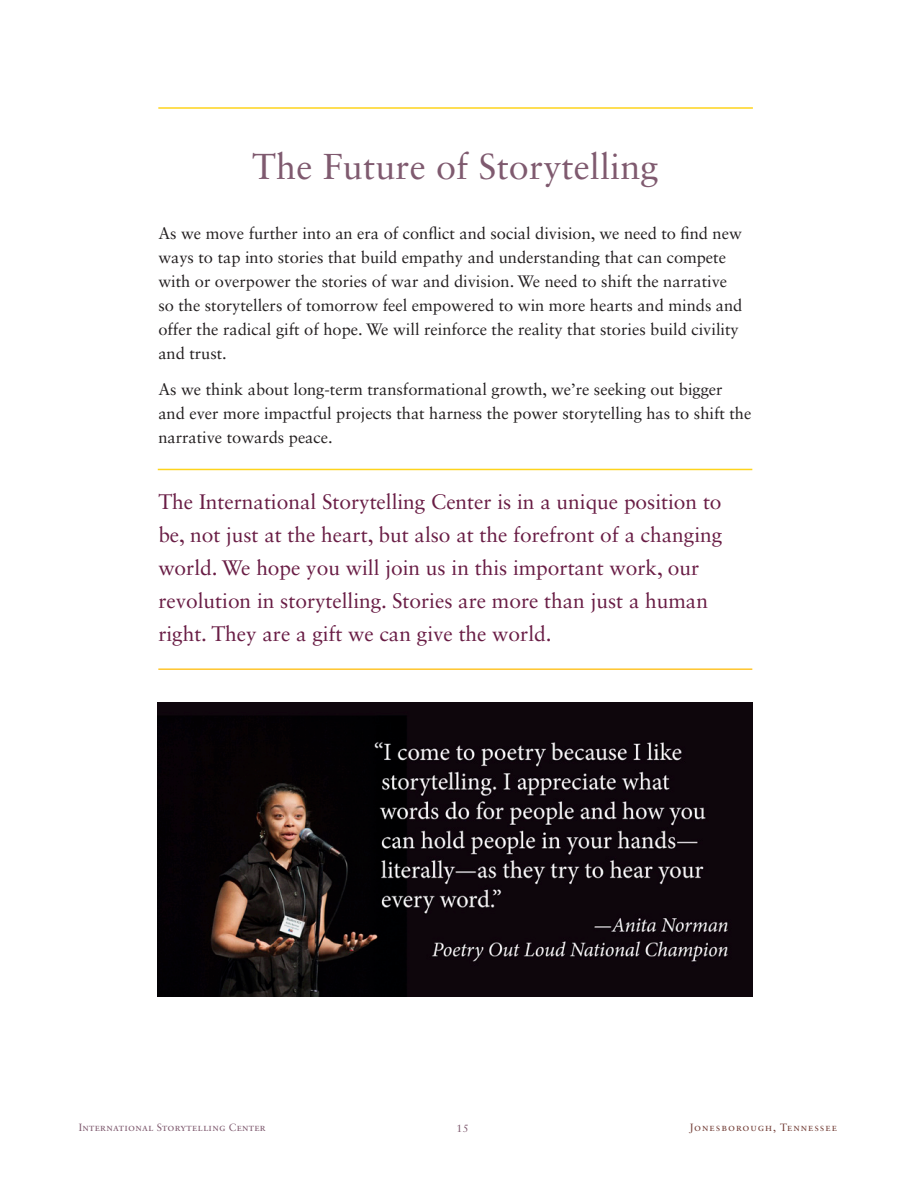
<style>
.page{position:relative;width:918px;height:1188px;background:#fff}
.page>*{position:absolute;margin:0;border:0;box-sizing:border-box;transform-origin:0 0}
.Title2_24pt{font:36px "Sabon LT Std";color:#7f5a6f}
.burgundy_dek{font:21px/33px "Sabon LT Std";color:#691d45}
.Body_Text{font:16.5px/24px "Sabon LT Std";color:#231f20}
.t1{font:10.5px "Sabon LT Std";letter-spacing:.025em;color:#7f5a6f}
.t2{font:10.5px "Sabon LT Std";letter-spacing:.09em;color:#733e37}
</style>
<div class="page">
<hr style="left:158px;top:668px;width:594px;height:2px;background:#ffc52d">
<hr style="left:158px;top:107px;width:595px;height:2px;background:#fed41d">
<img style="left:158px;top:702px;width:594px;height:295px">
<hr style="left:158px;top:469px;width:594px;height:1px;background:#fed41d">
<p class="Title2_24pt" style="left:252px;top:145px;width:408px">The Future of Storytelling</p>
<p class="Body_Text" style="left:158px;top:221px;width:586px">As we move further into an era of conflict and social division, we need to find new ways to tap into stories that build empathy and understanding that can compete with or overpower the stories of war and division. We need to shift the narrative so the storytellers of tomorrow feel empowered to win more hearts and minds and offer the radical gift of hope. We will reinforce the reality that stories build civility and trust.</p>
<p class="Body_Text" style="left:158px;top:377px;width:595px">As we think about long-term transformational growth, we’re seeking out bigger and ever more impactful projects that harness the power storytelling has to shift the narrative towards peace.</p>
<p class="burgundy_dek" style="left:158px;top:485px;width:565px">The International Storytelling Center is in a unique position to be, not just at the heart, but also at the forefront of a changing world. We hope you will join us in this important work, our revolution in storytelling. Stories are more than just a human right. They are a gift we can give the world.</p>
<p class="t1" style="left:79px;top:1121px;width:188px">International Storytelling Center</p>
<p class="t1" style="left:456px;top:1122px;width:14px">15</p>
<p class="t2" style="left:689px;top:1121px;width:149px">Jonesborough, Tennessee</p>
</div>
